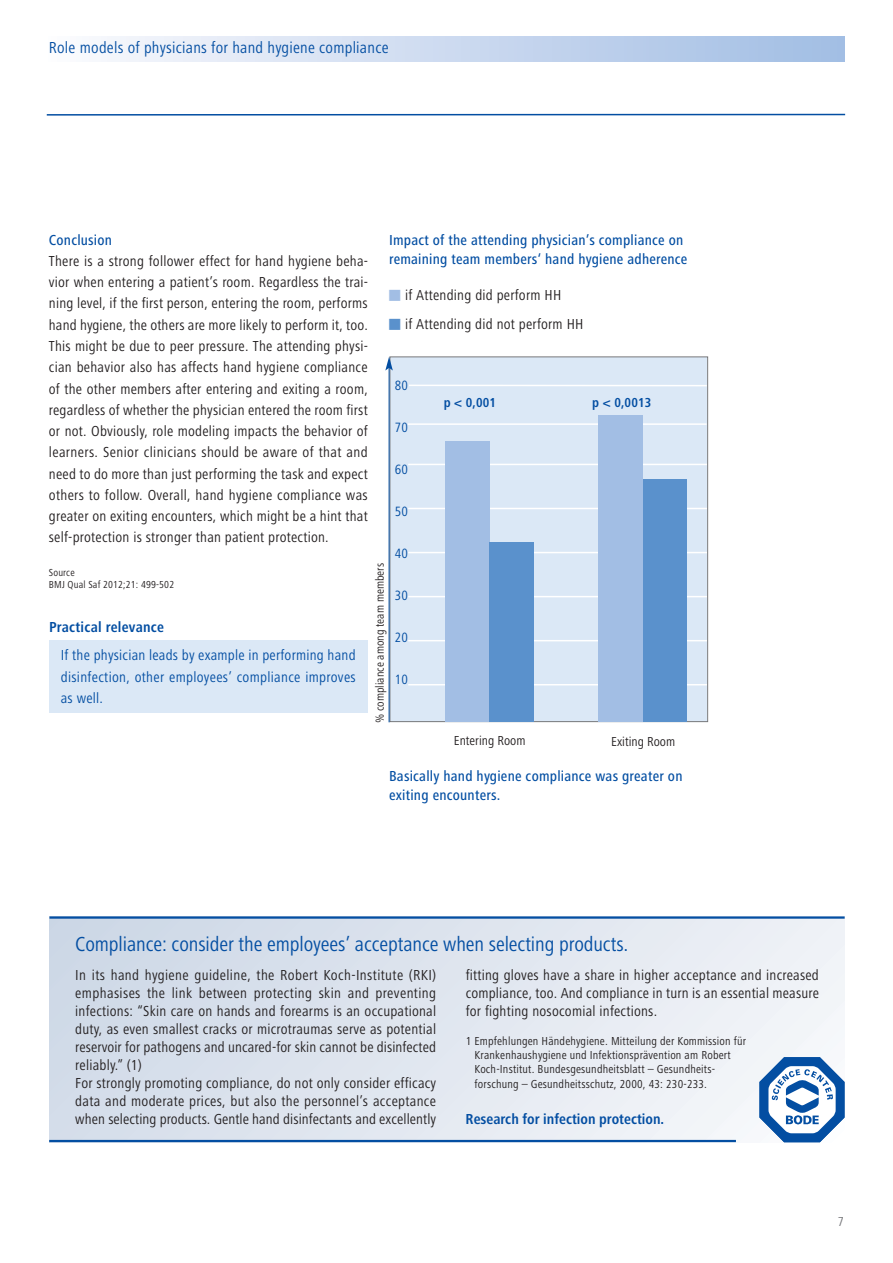
<style>
.page{position:relative;width:893px;height:1263px;background:#fff}
.page>*{position:absolute;margin:0;border:0;box-sizing:border-box;transform-origin:0 0}
.t1{font:21px "Hartmann";letter-spacing:-.005em;color:#034ea2}
.t2{font:16.5px "Hartmann";letter-spacing:.015em;color:#034ea2}
.t3{font:15px/21.3px "Hartmann";letter-spacing:.015em;color:#231f20;text-align:justify}
.t4{font:500 15px/19.2px "Hartmann";letter-spacing:.015em;color:#034ea2}
.t5{font:15px/21.3px "Hartmann";letter-spacing:.02em;color:#034ea2;text-align:justify}
.t6{font:700 15px "Hartmann";color:#034ea2}
.t7{font:13.95px "Hartmann";letter-spacing:.015em;color:#034ea2}
.t8{font:13.5px "Hartmann";color:#231f20}
.t9{font:700 13.5px "Hartmann";letter-spacing:.015em;color:#034ea2}
.t10{font:13.5px "Hartmann";color:#77787b}
.t11{font:12px/14.4px "Hartmann";letter-spacing:.015em;color:#231f20}
.t12{font:10.5px/12px "Hartmann";letter-spacing:.015em;color:#231f20}
.s1{color:#a2bee4}
.s2{color:#5a91cc}
</style>
<div class="page">
<hr style="left:47px;top:114px;width:798px;height:2px;background:#034ea2">
<div style="left:390px;top:357px;width:317px;height:364px;background:#dbe8f6"></div>
<div style="left:390px;top:356px;width:318px;height:366px;border:1px solid #77787b"></div>
<hr style="left:408px;top:464px;width:299px;height:1px;background:#fff">
<hr style="left:408px;top:508px;width:299px;height:1px;background:#fff">
<hr style="left:408px;top:552px;width:299px;height:1px;background:#fff">
<hr style="left:408px;top:596px;width:299px;height:1px;background:#fff">
<hr style="left:408px;top:640px;width:299px;height:1px;background:#fff">
<hr style="left:408px;top:684px;width:299px;height:1px;background:#fff">
<hr style="left:409px;top:385px;width:298px;height:1px;background:#fff">
<div style="left:445px;top:441px;width:44px;height:280px;background:#a2bee4"></div>
<div style="left:489px;top:542px;width:44px;height:179px;background:#5a91cc"></div>
<hr style="left:408px;top:423px;width:299px;height:2px;background:#fff">
<div style="left:642px;top:479px;width:44px;height:242px;background:#5a91cc"></div>
<div style="left:598px;top:415px;width:44px;height:306px;background:#a2bee4"></div>
<hr style="left:389px;top:368px;width:1px;height:354px;background:#034ea2">
<svg style="left:385px;top:357px;width:8px;height:13px"></svg>
<div style="left:49px;top:37px;width:795px;height:25px;background:linear-gradient(to right,#fafafd,#a1bde3)"></div>
<div style="left:49px;top:917px;width:795px;height:225px;background:linear-gradient(to right,#cfd9e7,#f3f5f9)"></div>
<hr style="left:49px;top:1140px;width:687px;height:2px;background:#034ea2">
<hr style="left:49px;top:916px;width:796px;height:3px;background:#034ea2">
<svg style="left:759px;top:1057px;width:85px;height:85px"></svg>
<div style="left:49px;top:640px;width:319px;height:72px;background:#dbe8f6"></div>
<p class="t2" style="left:49px;top:41px;width:341px">Role models of physicians for hand hygiene compliance</p>
<p class="t4" style="left:389px;top:231px;width:300px">Impact of the attending physician’s compliance on remaining team members‘ hand hygiene adherence</p>
<p class="t4" style="left:49px;top:231px;width:65px">Conclusion</p>
<p class="t3" style="left:49px;top:252px;width:321px">There is a strong follower effect for hand hygiene beha&shy;vior when entering a patient’s room. Regardless the trai&shy;ning level, if the first person, entering the room, performs hand hygiene, the others are more likely to perform it, too.<br>This might be due to peer pressure. The attending physi&shy;cian behavior also has affects hand hygiene compliance of the other members after entering and exiting a room, regardless of whether the physician entered the room first or not. Obviously, role modeling impacts the behavior of learners. Senior clinicians should be aware of that and need to do more than just performing the task and expect others to follow. Overall, hand hygiene compliance was greater on exiting encounters, which might be a hint that self-protection is stronger than patient protection.</p>
<p class="t12" style="left:49px;top:567px;width:127px">Source<br>BMJ Qual Saf 2012;21: 499-502</p>
<p class="t3" style="left:389px;top:286px;width:174px"><span class="s1">■</span> if Attending did perform HH</p>
<p class="t3" style="left:389px;top:315px;width:196px"><span class="s2">■</span> if Attending did not perform HH</p>
<p class="t7" style="left:395px;top:380px;width:15px">80</p>
<p class="t7" style="left:395px;top:422px;width:15px">70</p>
<p class="t7" style="left:395px;top:464px;width:15px">60</p>
<p class="t7" style="left:395px;top:506px;width:15px">50</p>
<p class="t7" style="left:395px;top:548px;width:15px">40</p>
<p class="t7" style="left:395px;top:590px;width:15px">30</p>
<p class="t7" style="left:395px;top:632px;width:15px">20</p>
<p class="t7" style="left:395px;top:674px;width:15px">10</p>
<p class="t9" style="left:444px;top:397px;width:54px">p &lt; 0,001</p>
<p class="t9" style="left:592px;top:397px;width:61px">p &lt; 0,0013</p>
<p class="t11" style="left:374px;top:723px;width:162px;rotate:-90deg">% compliance among team members</p>
<p class="t6" style="left:49px;top:621px;width:117px">Practical relevance</p>
<p class="t5" style="left:61px;top:646px;width:296px">If the physician leads by example in performing hand disinfection, other employees’ compliance improves as well.</p>
<p class="t8" style="left:454px;top:735px;width:73px">Entering Room</p>
<p class="t8" style="left:611px;top:736px;width:66px">Exiting Room</p>
<p class="t4" style="left:389px;top:767px;width:295px">Basically hand hygiene compliance was greater on exiting encounters.</p>
<h1 class="t1" style="left:75px;top:936px;width:554px">Compliance: consider the employees’ acceptance when selecting products.</h1>
<p class="t3" style="left:75px;top:967px;width:362px;line-height:18px;text-align:left">In its hand hygiene guideline, the Robert Koch-Institute (RKI) emphasises the link between protecting skin and preventing infections: “Skin care on hands and forearms is an occupational duty, as even smallest cracks or microtraumas serve as potential reservoir for pathogens and uncared-for skin cannot be disinfected reliably.” (1)<br>For strongly promoting compliance, do not only consider efficacy data and moderate prices, but also the personnel’s acceptance when selecting products. Gentle hand disinfectants and excellently</p>
<p class="t3" style="left:466px;top:967px;width:355px;line-height:18px">fitting gloves have a share in higher acceptance and increased compliance, too. And compliance in turn is an essential measure for fighting nosocomial infections.</p>
<p class="t11" style="left:475px;top:1034px;width:273px;text-indent:-9px">1 Empfehlungen Händehygiene. Mitteilung der Kommission für Krankenhaushygiene und Infektionsprävention am Robert Koch-Institut. Bundesgesundheitsblatt – Gesundheits&shy;forschung – Gesundheitsschutz, 2000, 43: 230-233.</p>
<p class="t6" style="left:466px;top:1113px;width:200px">Research for infection protection.</p>
<p class="t10" style="left:838px;top:1216px;width:8px">7</p>
</div>
